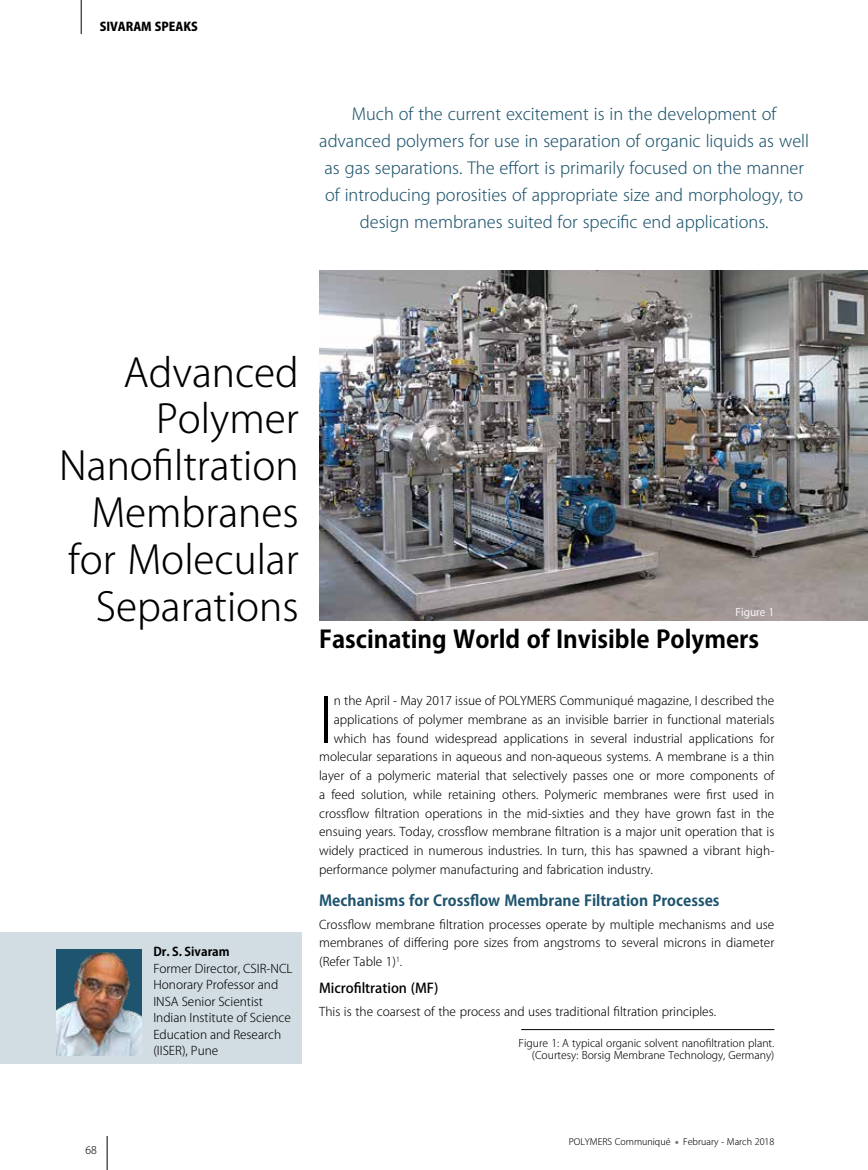
<style>
.page{position:relative;width:868px;height:1170px;background:#fff}
.page>*{position:absolute;margin:0;border:0;box-sizing:border-box;transform-origin:0 0}
.t1{font:300 61.35px "Koz Go Pr 6 N";color:#000}
.t2{font:300 39px/46.8px "Koz Go Pr 6 N";color:#000;text-align:right}
.t3{font:700 24px "Koz Go Pr 6 N";color:#000}
.t4{font:300 16.5px/27px "Koz Go Pr 6 N";color:#1e546d;text-align:center}
.t5{font:700 15px "Koz Go Pr 6 N";color:#1e546d}
.t6{font:500 13.5px "Koz Go Pr 6 N";color:#000}
.t7{font:300 12px/16.5px "Koz Go Pr 6 N";color:#000;text-align:justify}
.t8{font:800 12px "Koz Go Pr 6 N";color:#000}
.t9{font:700 12px "Koz Go Pr 6 N";color:#000}
.t10{font:300 10.5px/12.6px "Koz Go Pr 6 N";color:#000;text-align:right}
.t11{font:10.5px "Koz Go Pr 6 N";color:#fff}
.t12{font:300 9px "Koz Go Pr 6 N";color:#000}
</style>
<div class="page">
<hr style="left:107px;top:1135px;width:1px;height:34px;background:#000">
<hr style="left:81px;top:0;width:1px;height:34px;background:#000">
<img style="left:319px;top:270px;width:548px;height:350px">
<div style="left:0;top:932px;width:301px;height:131px;background:#d1dde3"></div>
<img style="left:57px;top:949px;width:85px;height:106px">
<hr style="left:521px;top:1029px;width:253px;height:1px;background:#000">
<p class="t8" style="left:100px;top:20px;width:100px">SIVARAM SPEAKS</p>
<p class="t4" style="left:319px;top:100px;width:491px">Much of the current excitement is in the development of advanced polymers for use in separation of organic liquids as well as gas separations. The effort is primarily focused on the manner of introducing porosities of appropriate size and morphology, to design membranes suited for specific end applications.</p>
<h2 class="t2" style="left:59px;top:350px;width:241px">Advanced<br>Polymer<br>Nanofiltration<br>Membranes for Molecular<br>Separations</h2>
<p class="t9" style="left:153px;top:944px;width:78px">Dr. S. Sivaram</p>
<p class="t7" style="left:153px;top:960px;width:141px;text-align:left">Former Director, CSIR-NCL<br>Honorary Professor and<br>INSA Senior Scientist<br>Indian Institute of Science<br>Education and Research (IISER), Pune</p>
<p class="t11" style="left:735px;top:605px;width:40px">Figure 1</p>
<h3 class="t3" style="left:319px;top:625px;width:441px">Fascinating World of Invisible Polymers</h3>
<h1 class="t1" style="left:319px;top:685px;width:16px">I</h1>
<p class="t7" style="left:334px;top:692px;width:442px">n the April - May 2017 issue of POLYMERS Communiqué magazine, I described the</p>
<p class="t7" style="left:334px;top:711px;width:442px">applications of polymer membrane as an invisible barrier in functional materials</p>
<p class="t7" style="left:334px;top:730px;width:442px">which has found widespread applications in several industrial applications for</p>
<p class="t7" style="left:319px;top:749px;width:456px">molecular separations in aqueous and non-aqueous systems. A membrane is a thin</p>
<p class="t7" style="left:319px;top:767px;width:456px">layer of a polymeric material that selectively passes one or more components of</p>
<p class="t7" style="left:319px;top:786px;width:456px">a feed solution, while retaining others. Polymeric membranes were first used in</p>
<p class="t7" style="left:319px;top:805px;width:456px">crossflow filtration operations in the mid-sixties and they have grown fast in the</p>
<p class="t7" style="left:319px;top:824px;width:456px">ensuing years. Today, crossflow membrane filtration is a major unit operation that is</p>
<p class="t7" style="left:319px;top:842px;width:456px">widely practiced in numerous industries. In turn, this has spawned a vibrant high-</p>
<p class="t7" style="left:319px;top:861px;width:335px">performance polymer manufacturing and fabrication industry.</p>
<p class="t5" style="left:319px;top:891px;width:402px">Mechanisms for Crossflow Membrane Filtration Processes</p>
<p class="t7" style="left:319px;top:915px;width:456px;line-height:18.8px">Crossflow membrane filtration processes operate by multiple mechanisms and use membranes of differing pore sizes from angstroms to several microns in diameter (Refer Table 1)<sup>1</sup>.</p>
<p class="t6" style="left:319px;top:980px;width:121px">Microfiltration (MF)</p>
<p class="t7" style="left:319px;top:1003px;width:398px">This is the coarsest of the process and uses traditional filtration principles.</p>
<p class="t10" style="left:518px;top:1036px;width:257px">Figure 1: A typical organic solvent nanofiltration plant. (Courtesy: Borsig Membrane Technology, Germany)</p>
<p class="t10" style="left:85px;top:1143px;width:13px">68</p>
<p class="t12" style="left:568px;top:1136px;width:207px">POLYMERS Communiqué <sup>l</sup> February - March 2018</p>
</div>
